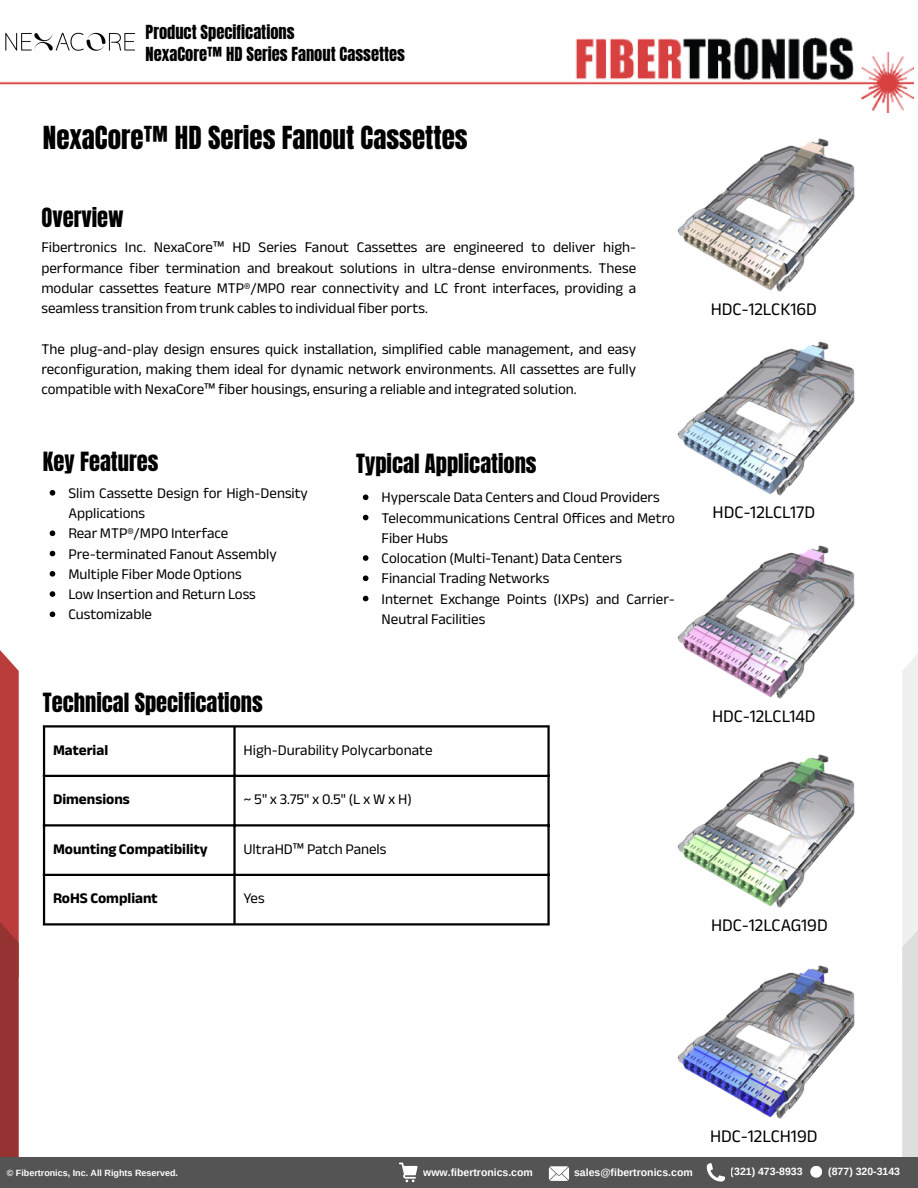
<style>
.page{position:relative;width:918px;height:1188px;background:#fff}
.page>*{position:absolute;margin:0;border:0;box-sizing:border-box;transform-origin:0 0}
.t1{font:27px "Anton";color:#000}
.t2{font:22.5px "Anton";color:#000}
.t3{font:18px "Anek Bangla";color:#000}
.t4{font:16.5px "Anton";color:#000}
.t5{font:15px/20.2px "Anek Bangla";color:#000}
.t6{font:700 15px "Anek Bangla";color:#000}
.t7{font:15px "Anek Bangla";letter-spacing:.18em;color:#000}
.t8{font:700 10.5px "Arimo";color:#fefefe}
.t9{font:700 9px "Arimo";color:#fefefe}
.s1{font-family:"Noto Sans"}
</style>
<div class="page">
<img style="left:0;top:38px;width:914px;height:74px">
<svg style="left:0;top:650px;width:19px;height:224px;fill:#bb3d3b"></svg>
<svg style="left:0;top:874px;width:19px;height:284px;fill:#953232"></svg>
<div style="left:902px;top:654px;width:16px;height:224px;background:#f0f0f0"></div>
<svg style="left:902px;top:878px;width:16px;height:280px;fill:#dedede"></svg>
<div style="left:0;top:1158px;width:918px;height:30px;background:#545454"></div>
<div style="left:810px;top:1166px;width:12px;height:12px;background:#fff"></div>
<svg style="left:399px;top:1163px;width:19px;height:19px"></svg>
<svg style="left:549px;top:1166px;width:20px;height:15px"></svg>
<svg style="left:707px;top:1163px;width:18px;height:18px"></svg>
<img style="left:677px;top:138px;width:178px;height:154px">
<svg style="left:50px;top:490px;width:5px;height:6px"></svg>
<svg style="left:50px;top:530px;width:5px;height:6px"></svg>
<svg style="left:50px;top:551px;width:5px;height:5px"></svg>
<svg style="left:50px;top:571px;width:5px;height:6px"></svg>
<svg style="left:50px;top:591px;width:5px;height:6px"></svg>
<svg style="left:50px;top:611px;width:5px;height:6px"></svg>
<svg style="left:363px;top:494px;width:5px;height:6px"></svg>
<svg style="left:363px;top:515px;width:5px;height:5px"></svg>
<svg style="left:363px;top:555px;width:5px;height:6px"></svg>
<svg style="left:363px;top:575px;width:5px;height:6px"></svg>
<svg style="left:363px;top:596px;width:5px;height:5px"></svg>
<hr style="left:43px;top:728px;width:2px;height:195px;background:#000">
<hr style="left:233px;top:728px;width:3px;height:195px;background:#000">
<hr style="left:547px;top:728px;width:3px;height:195px;background:#000">
<hr style="left:43px;top:725px;width:507px;height:3px;background:#000">
<hr style="left:43px;top:775px;width:507px;height:2px;background:#000">
<hr style="left:43px;top:824px;width:507px;height:3px;background:#000">
<hr style="left:43px;top:874px;width:507px;height:2px;background:#000">
<hr style="left:43px;top:923px;width:507px;height:3px;background:#000">
<img style="left:677px;top:341px;width:178px;height:155px">
<img style="left:677px;top:545px;width:178px;height:154px">
<img style="left:677px;top:754px;width:178px;height:154px">
<img style="left:677px;top:965px;width:178px;height:154px">
<img style="left:2px;top:32px;width:138px;height:21px">
<h4 class="t4" style="left:146px;top:20px;width:151px">Product Specifications</h4>
<h4 class="t4" style="left:146px;top:42px;width:261px">NexaCore™ HD Series Fanout Cassettes</h4>
<h1 class="t1" style="left:43px;top:119px;width:426px">NexaCore™ HD Series Fanout Cassettes</h1>
<h2 class="t2" style="left:41px;top:201px;width:84px">Overview</h2>
<h6 class="t5" style="left:41px;top:237px;width:596px;text-align:justify">Fibertronics Inc. NexaCore<span class="s1">™</span> HD Series Fanout Cassettes are engineered to deliver high&shy;performance fiber termination and breakout solutions in ultra-dense environments. These modular cassettes feature MTP®/MPO rear connectivity and LC front interfaces, providing a seamless transition from trunk cables to individual fiber ports.</h6>
<h6 class="t5" style="left:41px;top:338px;width:596px;text-align:justify">The plug-and-play design ensures quick installation, simplified cable management, and easy reconfiguration, making them ideal for dynamic network environments. All cassettes are fully compatible with NexaCore<span class="s1">™</span> fiber housings, ensuring a reliable and integrated solution.</h6>
<h2 class="t2" style="left:43px;top:446px;width:117px">Key Features</h2>
<h6 class="t5" style="left:68px;top:483px;width:241px">Slim Cassette Design for High-Density<br>Applications</h6>
<h6 class="t5" style="left:68px;top:523px;width:161px">Rear MTP®/MPO Interface</h6>
<h6 class="t5" style="left:68px;top:543px;width:210px">Pre-terminated Fanout Assembly</h6>
<h6 class="t5" style="left:68px;top:564px;width:175px">Multiple Fiber Mode Options</h6>
<h6 class="t5" style="left:68px;top:584px;width:189px">Low Insertion and Return Loss</h6>
<h6 class="t5" style="left:68px;top:604px;width:85px">Customizable</h6>
<h2 class="t2" style="left:356px;top:448px;width:182px">Typical Applications</h2>
<h6 class="t5" style="left:382px;top:487px;width:280px">Hyperscale Data Centers and Cloud Providers</h6>
<h6 class="t5" style="left:382px;top:507px;width:295px">Telecommunications Central Offices and Metro<br>Fiber Hubs</h6>
<h6 class="t5" style="left:382px;top:548px;width:242px">Colocation (Multi-Tenant) Data Centers</h6>
<h6 class="t5" style="left:382px;top:568px;width:169px">Financial Trading Networks</h6>
<h6 class="t5" style="left:382px;top:588px;width:295px">Internet Exchange Points (IXPs) and Carrier-<br>Neutral Facilities</h6>
<h2 class="t2" style="left:43px;top:687px;width:221px">Technical Specifications</h2>
<h5 class="t6" style="left:53px;top:741px;width:57px">Material</h5>
<h6 class="t5" style="left:244px;top:739px;width:191px">High-Durability Polycarbonate</h6>
<h5 class="t6" style="left:53px;top:790px;width:78px">Dimensions</h5>
<h6 class="t7" style="left:244px;top:790px;width:170px">~5"x3.75"x0.5"(LxWxH)</h6>
<h5 class="t6" style="left:53px;top:840px;width:156px">Mounting Compatibility</h5>
<h6 class="t5" style="left:244px;top:838px;width:145px">UltraHD<span class="s1">™</span> Patch Panels</h6>
<h5 class="t6" style="left:53px;top:889px;width:106px">RoHS Compliant</h5>
<h6 class="t5" style="left:244px;top:888px;width:23px">Yes</h6>
<h3 class="t3" style="left:711px;top:298px;width:108px">HDC-12LCK16D</h3>
<h3 class="t3" style="left:713px;top:502px;width:104px">HDC-12LCL17D</h3>
<h3 class="t3" style="left:712px;top:705px;width:105px">HDC-12LCL14D</h3>
<h3 class="t3" style="left:711px;top:914px;width:118px">HDC-12LCAG19D</h3>
<h3 class="t3" style="left:710px;top:1125px;width:109px">HDC-12LCH19D</h3>
<p class="t9" style="left:7px;top:1168px;width:173px">© Fibertronics, Inc. All Rights Reserved.</p>
<p class="t8" style="left:423px;top:1167px;width:111px">www.fibertronics.com</p>
<p class="t8" style="left:574px;top:1167px;width:120px">sales@fibertronics.com</p>
<p class="t8" style="left:731px;top:1166px;width:73px">(321) 473-8933</p>
<p class="t8" style="left:828px;top:1166px;width:73px">(877) 320-3143</p>
</div>
